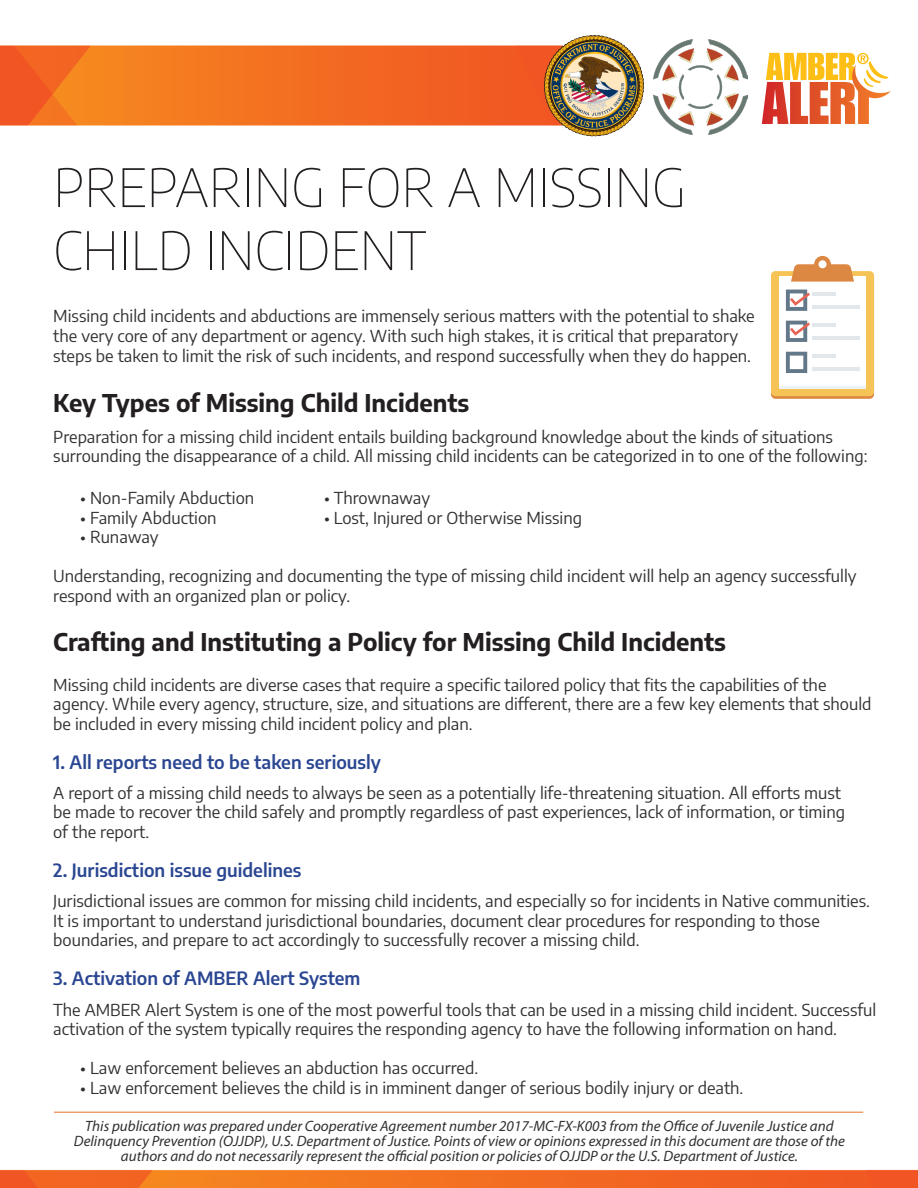
<style>
.page{position:relative;width:918px;height:1188px;background:#fff}
.page>*{position:absolute;margin:0;border:0;box-sizing:border-box;transform-origin:0 0}
.t1{font:100 52.5px/63px "Encode Sans";color:#231f20}
.t2{font:700 24px "Encode Sans";color:#231f20}
.t3{font:600 18px "Encode Sans";color:#2a4692}
.t4{font:16.5px/19.5px "Encode Sans";color:#312f30}
.t5{font:italic 15px/15px "Myriad Pro";color:#312f30;text-align:center}
</style>
<div class="page">
<img style="left:1px;top:35px;width:644px;height:102px">
<img style="left:653px;top:40px;width:94px;height:94px">
<svg style="left:762px;top:53px;width:129px;height:71px"></svg>
<img style="left:0;top:1169px;width:918px;height:19px">
<div style="left:771px;top:274px;width:103px;height:125px;background:#dc8742;border-radius:4px"></div>
<div style="left:771px;top:271px;width:103px;height:125px;background:#f6c357;border-radius:4px"></div>
<div style="left:779px;top:279px;width:87px;height:110px;background:#edf3f5"></div>
<div style="left:779px;top:276px;width:87px;height:110px;background:#fff"></div>
<svg style="left:791px;top:256px;width:63px;height:26px"></svg>
<hr style="left:812px;top:292px;width:24px;height:4px;background:#e1e7ea">
<hr style="left:812px;top:305px;width:48px;height:4px;background:#e1e7ea">
<hr style="left:812px;top:323px;width:24px;height:4px;background:#e1e7ea">
<hr style="left:812px;top:336px;width:48px;height:4px;background:#e1e7ea">
<svg style="left:786px;top:352px;width:21px;height:21px"></svg>
<hr style="left:812px;top:354px;width:24px;height:4px;background:#e1e7ea">
<hr style="left:812px;top:367px;width:48px;height:4px;background:#e1e7ea">
<svg style="left:786px;top:290px;width:24px;height:21px"></svg>
<svg style="left:786px;top:321px;width:24px;height:21px"></svg>
<hr style="left:54px;top:1112px;width:809px;height:1px;background:#ec6f29">
<p class="t1" style="left:53px;top:154px;width:634px">PREPARING FOR A MISSING<br>CHILD INCIDENT</p>
<p class="t4" style="left:53px;top:305px;width:703px">Missing child incidents and abductions are immensely serious matters with the potential to shake the very core of any department or agency. With such high stakes, it is critical that preparatory steps be taken to limit the risk of such incidents, and respond successfully when they do happen.</p>
<p class="t2" style="left:53px;top:385px;width:417px">Key Types of Missing Child Incidents</p>
<p class="t4" style="left:53px;top:426px;width:816px">Preparation for a missing child incident entails building background knowledge about the kinds of situations surrounding the disappearance of a child. All missing child incidents can be categorized in to one of the following:</p>
<p class="t4" style="left:80px;top:487px;width:175px">• Non-Family Abduction</p>
<p class="t4" style="left:80px;top:507px;width:138px">• Family Abduction</p>
<p class="t4" style="left:80px;top:526px;width:80px">• Runaway</p>
<p class="t4" style="left:53px;top:565px;width:805px">Understanding, recognizing and documenting the type of missing child incident will help an agency successfully respond with an organized plan or policy.</p>
<p class="t2" style="left:53px;top:624px;width:674px">Crafting and Instituting a Policy for Missing Child Incidents</p>
<p class="t4" style="left:53px;top:674px;width:820px">Missing child incidents are diverse cases that require a specific tailored policy that fits the capabilities of the agency. While every agency, structure, size, and situations are different, there are a few key elements that should be included in every missing child incident policy and plan.</p>
<p class="t3" style="left:53px;top:749px;width:329px">1. All reports need to be taken seriously</p>
<p class="t4" style="left:53px;top:782px;width:793px">A report of a missing child needs to always be seen as a potentially life-threatening situation. All efforts must be made to recover the child safely and promptly regardless of past experiences, lack of information, or timing of the report.</p>
<p class="t3" style="left:53px;top:857px;width:250px">2. Jurisdiction issue guidelines</p>
<p class="t4" style="left:53px;top:891px;width:818px">Jurisdictional issues are common for missing child incidents, and especially so for incidents in Native communities.<br>It is important to understand jurisdictional boundaries, document clear procedures for responding to those boundaries, and prepare to act accordingly to successfully recover a missing child.</p>
<p class="t3" style="left:53px;top:965px;width:309px">3. Activation of AMBER Alert System</p>
<p class="t4" style="left:53px;top:999px;width:825px">The AMBER Alert System is one of the most powerful tools that can be used in a missing child incident. Successful activation of the system typically requires the responding agency to have the following information on hand.</p>
<p class="t4" style="left:80px;top:1057px;width:399px">• Law enforcement believes an abduction has occurred.</p>
<p class="t4" style="left:80px;top:1077px;width:665px">• Law enforcement believes the child is in imminent danger of serious bodily injury or death.</p>
<p class="t4" style="left:324px;top:488px;width:108px">• Thrownaway</p>
<p class="t4" style="left:324px;top:507px;width:260px">• Lost, Injured or Otherwise Missing</p>
<p class="t5" style="left:74px;top:1118px;width:773px">This publication was prepared under Cooperative Agreement number 2017-MC-FX-K003 from the Office of Juvenile Justice and<br>Delinquency Prevention (OJJDP), U.S. Department of Justice. Points of view or opinions expressed in this document are those of the authors and do not necessarily represent the official position or policies of OJJDP or the U.S. Department of Justice.</p>
</div>
